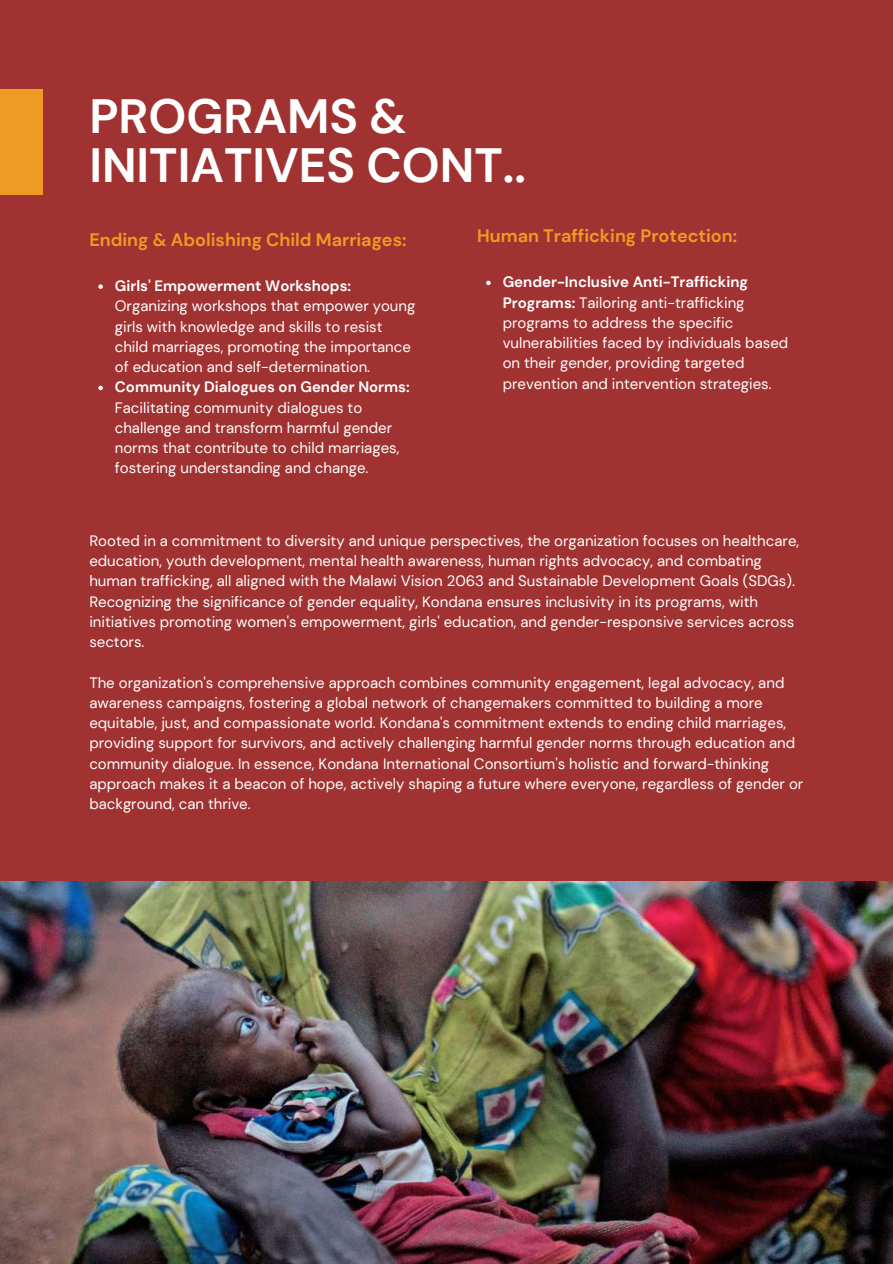
<style>
.page{position:relative;width:893px;height:1264px;background:#fff}
.page>*{position:absolute;margin:0;border:0;box-sizing:border-box;transform-origin:0 0}
.t1{font:700 48px/48.4px "DM Sans";color:#fff}
.t2{font:700 18px "DM Sans";color:#ee9b23}
.t3{font:15px/20.2px "DM Sans";color:#fff}
.t4{font:700 15px "DM Sans";color:#fff}
.s1{font-weight:700}
</style>
<div class="page">
<div style="left:0;top:0;width:892px;height:1263px;background:#a03231"></div>
<div style="left:0;top:89px;width:43px;height:106px;background:#ee9b23"></div>
<svg style="left:486px;top:281px;width:4px;height:4px"></svg>
<svg style="left:98px;top:284px;width:5px;height:5px"></svg>
<svg style="left:98px;top:386px;width:5px;height:4px"></svg>
<img style="left:0;top:881px;width:892px;height:382px">
<h1 class="t1" style="left:89px;top:92px;width:438px">PROGRAMS &amp;<br>INITIATIVES CONT..</h1>
<p class="t2" style="left:89px;top:228px;width:318px">Ending &amp; Abolishing Child Marriages:</p>
<p class="t4" style="left:115px;top:276px;width:238px">Girls' Empowerment Workshops:</p>
<p class="t3" style="left:115px;top:296px;width:302px">Organizing workshops that empower young girls with knowledge and skills to resist child marriages, promoting the importance of education and self-determination.</p>
<p class="t4" style="left:115px;top:378px;width:296px">Community Dialogues on Gender Norms:</p>
<p class="t3" style="left:115px;top:397px;width:286px">Facilitating community dialogues to challenge and transform harmful gender norms that contribute to child marriages, fostering understanding and change.</p>
<p class="t2" style="left:477px;top:225px;width:261px">Human Trafficking Protection:</p>
<p class="t3" style="left:502px;top:272px;width:287px"><span class="s1">Gender-Inclusive Anti-Trafficking Programs:</span> Tailoring anti-trafficking programs to address the specific vulnerabilities faced by individuals based on their gender, providing targeted prevention and intervention strategies.</p>
<p class="t3" style="left:89px;top:530px;width:711px">Rooted in a commitment to diversity and unique perspectives, the organization focuses on healthcare, education, youth development, mental health awareness, human rights advocacy, and combating human trafficking, all aligned with the Malawi Vision 2063 and Sustainable Development Goals (SDGs).<br>Recognizing the significance of gender equality, Kondana ensures inclusivity in its programs, with initiatives promoting women's empowerment, girls' education, and gender-responsive services across sectors.</p>
<p class="t3" style="left:89px;top:672px;width:715px">The organization's comprehensive approach combines community engagement, legal advocacy, and awareness campaigns, fostering a global network of changemakers committed to building a more equitable, just, and compassionate world. Kondana's commitment extends to ending child marriages, providing support for survivors, and actively challenging harmful gender norms through education and community dialogue. In essence, Kondana International Consortium's holistic and forward-thinking approach makes it a beacon of hope, actively shaping a future where everyone, regardless of gender or background, can thrive.</p>
</div>
